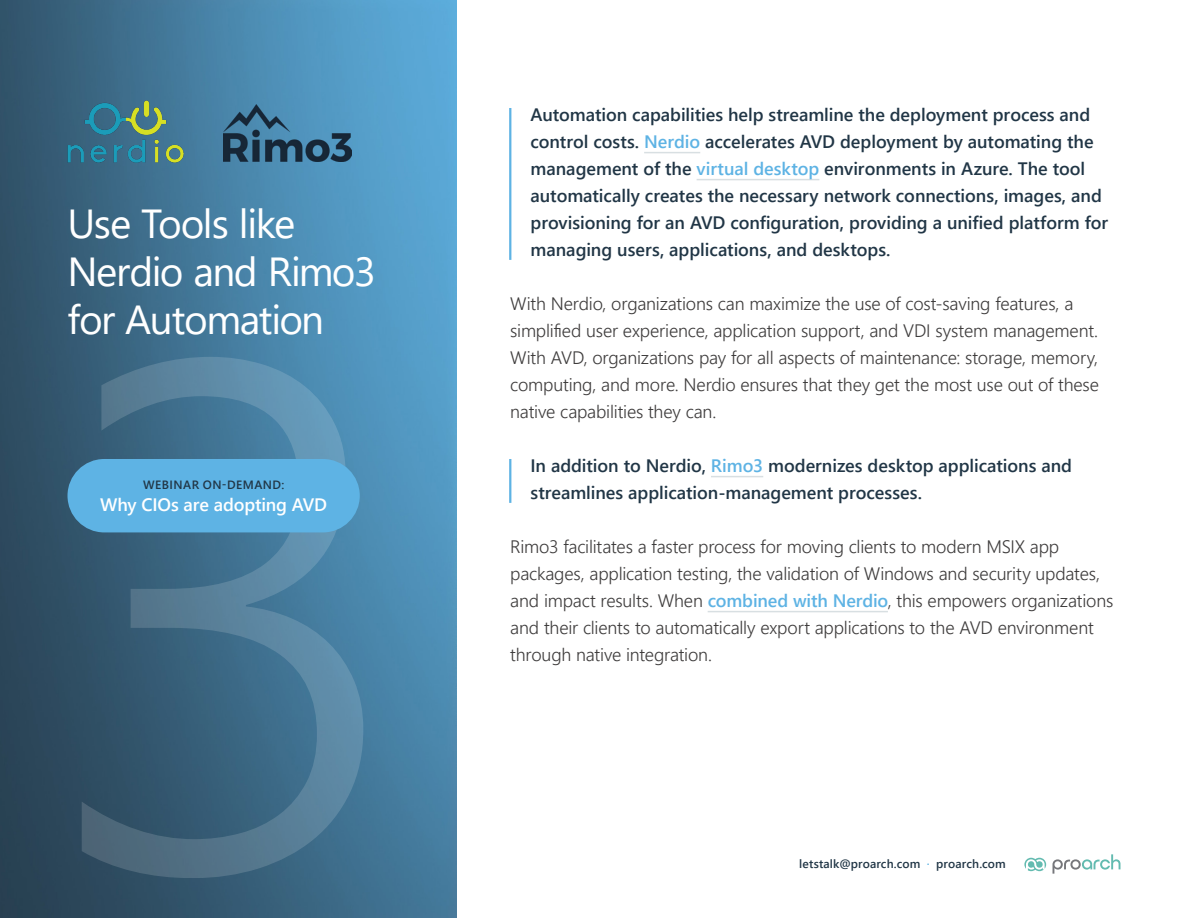
<style>
.page{position:relative;width:1188px;height:918px;background:#fff}
.page>*{position:absolute;margin:0;border:0;box-sizing:border-box;transform-origin:0 0}
.t1{font:300 720px "Segoe UI";color:#fff}
.t2{font:40.5px/48px "Segoe UI";letter-spacing:-.035em;color:#fff}
.t3{font:300 18px/27px "Segoe UI";letter-spacing:-.01em;color:#3e3c3c}
.Bold_Headline_Vertical_Cyan{font:600 18px/27px "Segoe UI";letter-spacing:-.005em;color:#213646}
.t4{font:600 18px "Segoe UI";letter-spacing:-.01em;color:#fff}
.t5{font:600 12px "Segoe UI";letter-spacing:.015em;color:#213646}
.t6{font:600 12px "Segoe UI";letter-spacing:.04em;color:#213646}
.s1{color:#5eb3e4}
.s2{font-weight:600;color:#5eb3e4}
</style>
<div class="page">
<img style="left:0;top:0;width:456px;height:918px">
<hr style="left:509px;top:108px;width:2px;height:152px;background:#5eb3e4">
<hr style="left:644px;top:152px;width:56px;height:1px;background:#d8dfe2">
<hr style="left:697px;top:179px;width:122px;height:1px;background:#d8dfe2">
<hr style="left:509px;top:459px;width:2px;height:44px;background:#5eb3e4">
<hr style="left:711px;top:476px;width:52px;height:1px;background:#d8dfe2">
<hr style="left:708px;top:611px;width:180px;height:1px;background:#d8dfe2">
<div style="left:68px;top:459px;width:292px;height:73px;background:#5eb3e4;border-radius:37px"></div>
<img style="left:59px;top:89px;width:132px;height:83px">
<img style="left:223px;top:104px;width:129px;height:58px">
<svg style="left:1024px;top:858px;width:22px;height:13px"></svg>
<svg style="left:1053px;top:854px;width:67px;height:20px"></svg>
<p class="t2" style="left:68px;top:196px;width:310px">Use Tools like<br>Nerdio and Rimo3 for Automation</p>
<h1 class="t1" style="left:38px;top:-65px;width:381px">3</h1>
<p class="t6" style="left:143px;top:473px;width:143px">WEBINAR ON-DEMAND:</p>
<p class="t4" style="left:100px;top:488px;width:229px">Why CIOs are adopting AVD</p>
<p class="Bold_Headline_Vertical_Cyan" style="left:531px;top:100px;width:579px">Automation capabilities help streamline the deployment process and control costs. <span class="s1">Nerdio</span> accelerates AVD deployment by automating the management of the <span class="s1">virtual desktop</span> environments in Azure. The tool automatically creates the necessary network connections, images, and provisioning for an AVD configuration, providing a unified platform for managing users, applications, and desktops.</p>
<p class="t3" style="left:510px;top:288px;width:590px">With Nerdio, organizations can maximize the use of cost-saving features, a simplified user experience, application support, and VDI system management.<br>With AVD, organizations pay for all aspects of maintenance: storage, memory, computing, and more. Nerdio ensures that they get the most use out of these native capabilities they can.</p>
<p class="Bold_Headline_Vertical_Cyan" style="left:531px;top:451px;width:543px">In addition to Nerdio, <span class="s1">Rimo3</span> modernizes desktop applications and streamlines application-management processes.</p>
<p class="t3" style="left:510px;top:531px;width:605px">Rimo3 facilitates a faster process for moving clients to modern MSIX app packages, application testing, the validation of Windows and security updates, and impact results. When <span class="s2">combined with Nerdio</span>, this empowers organizations and their clients to automatically export applications to the AVD environment through native integration.</p>
<p class="t5" style="left:799px;top:853px;width:208px">letstalk@proarch.com <span class="s1">∙</span> proarch.com</p>
</div>
